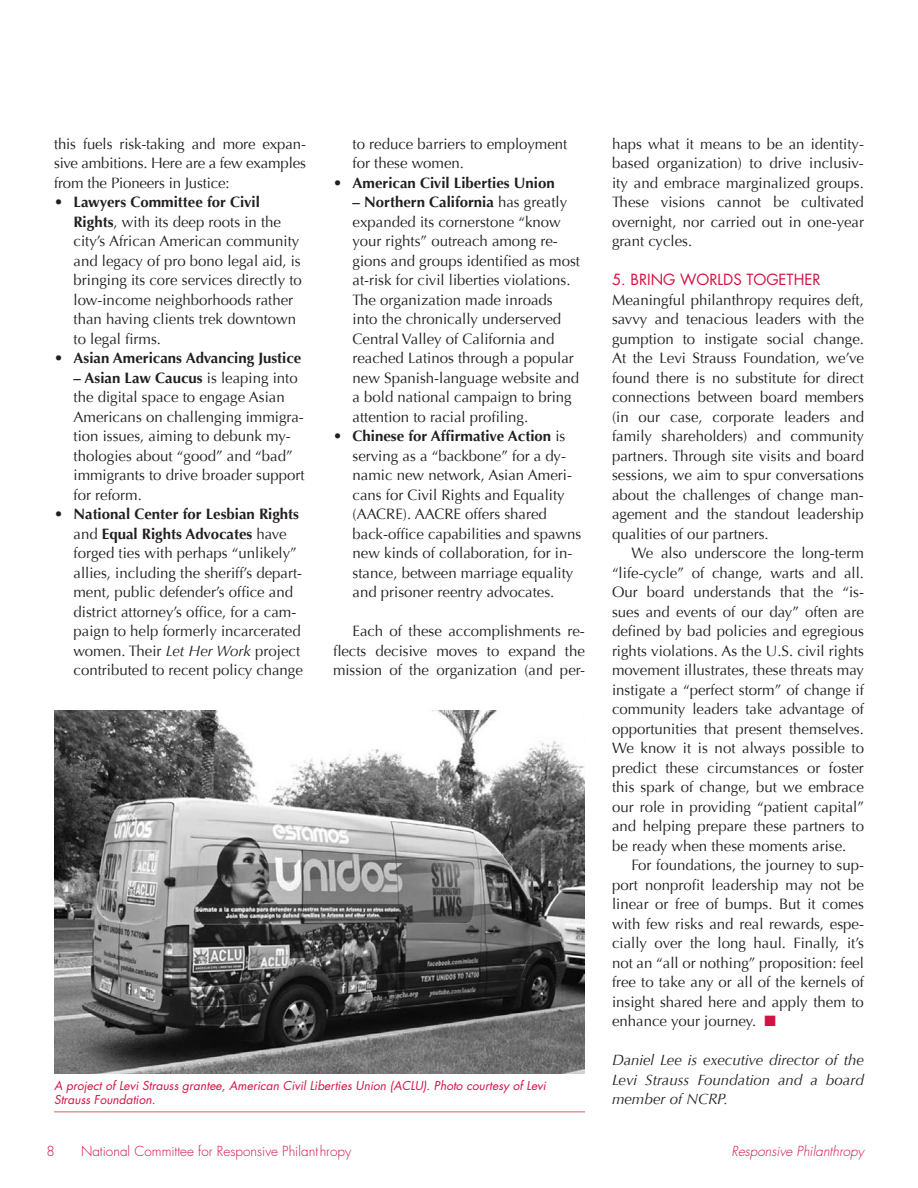
<style>
.page{position:relative;width:918px;height:1188px;background:#fff}
.page>*{position:absolute;margin:0;border:0;box-sizing:border-box;transform-origin:0 0}
.t1{font:15px/19.5px "Optima";color:#231f20;text-align:justify}
.t2{font:italic 15px/19.5px "Optima";color:#231f20;text-align:justify}
.t3{font:700 15px "Optima";color:#231f20}
.t4{font:15px "Futura";color:#d21242}
.t5{font:300 13.5px "Futura";color:#d21242}
.t6{font:italic 300 13.5px "Futura";color:#d21242}
.t7{font:italic 12px/14.4px "Futura";color:#d21242}
.s1{font-weight:700}
.s2{font-weight:400}
.s3{font-style:italic}
.s4{color:#d21242}
</style>
<div class="page">
<img style="left:54px;top:710px;width:531px;height:363px">
<hr style="left:54px;top:1111px;width:531px;height:1px;background:#dc5d61">
<p class="t1" style="left:54px;top:134px;width:253px">this fuels risk-taking and more expan&shy;sive ambitions. Here are a few examples from the Pioneers in Justice:</p>
<p class="t1" style="left:74px;top:193px;width:230px;text-align:left;text-indent:-20px">• <span class="s1">Lawyers Committee for Civil<br>Rights</span>, with its deep roots in the city’s African American community and legacy of pro bono legal aid, is bringing its core services directly to low-income neighborhoods rather than having clients trek downtown to legal firms.</p>
<p class="t3" style="left:54px;top:349px;width:249px"><span class="s2">•</span> Asian Americans Advancing Justice</p>
<p class="t1" style="left:74px;top:368px;width:233px;text-align:left"><span class="s1">– Asian Law Caucus</span> is leaping into the digital space to engage Asian<br>Americans on challenging immigra&shy;tion issues, aiming to debunk my&shy;thologies about “good” and “bad” immigrants to drive broader support for reform.</p>
<p class="t1" style="left:74px;top:505px;width:231px;text-align:left;text-indent:-20px">• <span class="s1">National Center for Lesbian Rights </span>and <span class="s1">Equal Rights Advocates</span> have forged ties with perhaps “unlikely” allies, including the sheriff’s depart&shy;ment, public defender’s office and district attorney’s office, for a cam&shy;paign to help formerly incarcerated women. Their <span class="s3">Let Her Work</span> project contributed to recent policy change</p>
<p class="t1" style="left:352px;top:134px;width:216px">to reduce barriers to employment for these women.</p>
<p class="t3" style="left:333px;top:174px;width:223px"><span class="s2">•</span> American Civil Liberties Union</p>
<p class="t1" style="left:352px;top:193px;width:229px;text-align:left"><span class="s1">– Northern California</span> has greatly expanded its cornerstone “know your rights” outreach among re&shy;gions and groups identified as most at-risk for civil liberties violations.<br>The organization made inroads into the chronically underserved Central Valley of California and reached Latinos through a popular new Spanish-language website and a bold national campaign to bring attention to racial profiling.</p>
<p class="t1" style="left:352px;top:427px;width:230px;text-align:left;text-indent:-20px">• <span class="s1">Chinese for Affirmative Action</span> is serving as a “backbone” for a dy&shy;namic new network, Asian Ameri&shy;cans for Civil Rights and Equality (AACRE). AACRE offers shared back-office capabilities and spawns new kinds of collaboration, for in&shy;stance, between marriage equality and prisoner reentry advocates.</p>
<p class="t1" style="left:333px;top:622px;width:253px;text-indent:20px">Each of these accomplishments re&shy;flects decisive moves to expand the mission of the organization (and per-</p>
<p class="t7" style="left:54px;top:1079px;width:493px">A project of Levi Strauss grantee, American Civil Liberties Union (ACLU). Photo courtesy of Levi<br>Strauss Foundation.</p>
<p class="t1" style="left:612px;top:134px;width:254px">haps what it means to be an identity&shy;based organization) to drive inclusiv&shy;ity and embrace marginalized groups.<br>These visions cannot be cultivated overnight, nor carried out in one-year grant cycles.</p>
<p class="t4" style="left:612px;top:270px;width:210px">5. BRING WORLDS TOGETHER</p>
<p class="t1" style="left:612px;top:290px;width:254px">Meaningful philanthropy requires deft, savvy and tenacious leaders with the gumption to instigate social change.<br>At the Levi Strauss Foundation, we’ve found there is no substitute for direct connections between board members (in our case, corporate leaders and family shareholders) and community partners. Through site visits and board sessions, we aim to spur conversations about the challenges of change man&shy;agement and the standout leadership qualities of our partners.</p>
<p class="t1" style="left:612px;top:544px;width:254px;text-indent:20px">We also underscore the long-term “life-cycle” of change, warts and all.<br>Our board understands that the “is&shy;sues and events of our day” often are defined by bad policies and egregious rights violations. As the U.S. civil rights movement illustrates, these threats may instigate a “perfect storm” of change if community leaders take advantage of opportunities that present themselves.<br>We know it is not always possible to predict these circumstances or foster this spark of change, but we embrace our role in providing “patient capital” and helping prepare these partners to be ready when these moments arise.</p>
<p class="t1" style="left:612px;top:856px;width:254px;text-indent:20px">For foundations, the journey to sup&shy;port nonprofit leadership may not be linear or free of bumps. But it comes with few risks and real rewards, espe&shy;cially over the long haul. Finally, it’s not an “all or nothing” proposition: feel free to take any or all of the kernels of insight shared here and apply them to enhance your journey. <span class="s4">■</span></p>
<p class="t2" style="left:612px;top:1051px;width:253px">Daniel Lee is executive director of the Levi Strauss Foundation and a board member of NCRP.</p>
<p class="t5" style="left:46px;top:1143px;width:10px">8</p>
<p class="t5" style="left:81px;top:1143px;width:272px">National Committee for Responsive Philanthropy</p>
<p class="t6" style="left:731px;top:1143px;width:134px">Responsive Philanthropy</p>
</div>
